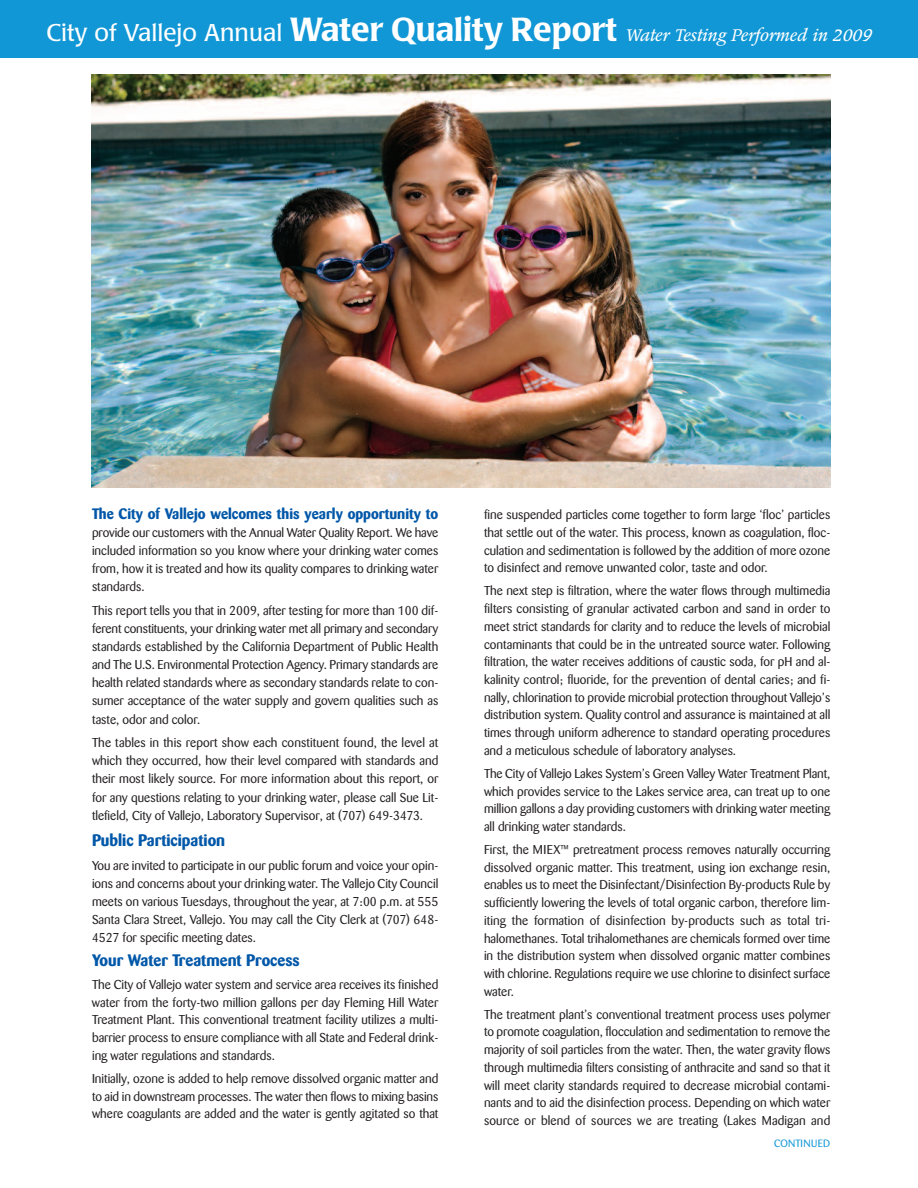
<style>
.page{position:relative;width:918px;height:1188px;background:#fff}
.page>*{position:absolute;margin:0;border:0;box-sizing:border-box;transform-origin:0 0}
.t1{font:italic 16.5px "Poppl Pontifex BE";color:#fff}
.t2{font:700 16.5px "Barmeno";color:#0157a8}
.t3{font:700 15px "Barmeno";color:#0157a8}
.t4{font:12.75px/17.7px "Barmeno";color:#231f20;text-align:justify}
.t5{font:10.5px "Barmeno";letter-spacing:.03em;color:#1197d6}
.s1{font-family:"Poppl Laudatio";font-style:normal;font-size:24px}
.s2{font-family:"Poppl Laudatio";font-weight:500;font-style:normal;font-size:33px}
</style>
<div class="page">
<img style="left:92px;top:74px;width:738px;height:413px">
<div style="left:0;top:0;width:918px;height:57px;background:#1197d6"></div>
<p class="t1" style="left:47px;top:28px;width:826px"><span class="s1">City of Vallejo Annual</span> <span class="s2">Water Quality Report</span> Water Testing Performed in 2009</p>
<p class="t3" style="left:92px;top:506px;width:348px">The City of Vallejo welcomes this yearly opportunity to</p>
<p class="t4" style="left:92px;top:524px;width:348px;line-height:18.1px">provide our customers with the Annual Water Quality Report. We have included information so you know where your drinking water comes from, how it is treated and how its quality compares to drinking water standards.</p>
<p class="t4" style="left:92px;top:602px;width:348px;line-height:18.1px">This report tells you that in 2009, after testing for more than 100 dif&shy;ferent constituents, your drinking water met all primary and secondary standards established by the California Department of Public Health and The U.S. Environmental Protection Agency. Primary standards are health related standards where as secondary standards relate to con&shy;sumer acceptance of the water supply and govern qualities such as taste, odor and color.</p>
<p class="t4" style="left:92px;top:735px;width:348px;line-height:18.1px">The tables in this report show each constituent found, the level at which they occurred, how their level compared with standards and their most likely source. For more information about this report, or for any questions relating to your drinking water, please call Sue Lit&shy;tlefield, City of Vallejo, Laboratory Supervisor, at (707) 649-3473.</p>
<p class="t2" style="left:92px;top:832px;width:135px">Public Participation</p>
<p class="t4" style="left:92px;top:857px;width:348px;line-height:18.1px">You are invited to participate in our public forum and voice your opin&shy;ions and concerns about your drinking water. The Vallejo City Council meets on various Tuesdays, throughout the year, at 7:00 p.m. at 555<br>Santa Clara Street, Vallejo. You may call the City Clerk at (707) 648- 4527 for specific meeting dates.</p>
<p class="t2" style="left:92px;top:952px;width:209px">Your Water Treatment Process</p>
<p class="t4" style="left:92px;top:977px;width:348px">The City of Vallejo water system and service area receives its finished water from the forty-two million gallons per day Fleming Hill Water Treatment Plant. This conventional treatment facility utilizes a multi&shy;barrier process to ensure compliance with all State and Federal drink&shy;ing water regulations and standards.</p>
<p class="t4" style="left:92px;top:1071px;width:348px">Initially, ozone is added to help remove dissolved organic matter and to aid in downstream processes. The water then flows to mixing basins where coagulants are added and the water is gently agitated so that</p>
<p class="t4" style="left:484px;top:507px;width:348px">fine suspended particles come together to form large ‘floc’ particles that settle out of the water. This process, known as coagulation, floc&shy;culation and sedimentation is followed by the addition of more ozone to disinfect and remove unwanted color, taste and odor.</p>
<p class="t4" style="left:484px;top:583px;width:348px">The next step is filtration, where the water flows through multimedia filters consisting of granular activated carbon and sand in order to meet strict standards for clarity and to reduce the levels of microbial contaminants that could be in the untreated source water. Following filtration, the water receives additions of caustic soda, for pH and al&shy;kalinity control; fluoride, for the prevention of dental caries; and fi&shy;nally, chlorination to provide microbial protection throughout Vallejo’s distribution system. Quality control and assurance is maintained at all times through uniform adherence to standard operating procedures and a meticulous schedule of laboratory analyses.</p>
<p class="t4" style="left:484px;top:766px;width:348px">The City of Vallejo Lakes System’s Green Valley Water Treatment Plant, which provides service to the Lakes service area, can treat up to one million gallons a day providing customers with drinking water meeting all drinking water standards.</p>
<p class="t4" style="left:484px;top:842px;width:348px">First, the MIEX™ pretreatment process removes naturally occurring dissolved organic matter. This treatment, using ion exchange resin, enables us to meet the Disinfectant/Disinfection By-products Rule by sufficiently lowering the levels of total organic carbon, therefore lim&shy;iting the formation of disinfection by-products such as total tri&shy;halomethanes. Total trihalomethanes are chemicals formed over time in the distribution system when dissolved organic matter combines with chlorine. Regulations require we use chlorine to disinfect surface water.</p>
<p class="t4" style="left:484px;top:1007px;width:348px">The treatment plant’s conventional treatment process uses polymer to promote coagulation, flocculation and sedimentation to remove the majority of soil particles from the water. Then, the water gravity flows through multimedia filters consisting of anthracite and sand so that it will meet clarity standards required to decrease microbial contami&shy;nants and to aid the disinfection process. Depending on which water source or blend of sources we are treating (Lakes Madigan and</p>
<p class="t5" style="left:774px;top:1138px;width:57px">CONTINUED</p>
</div>
